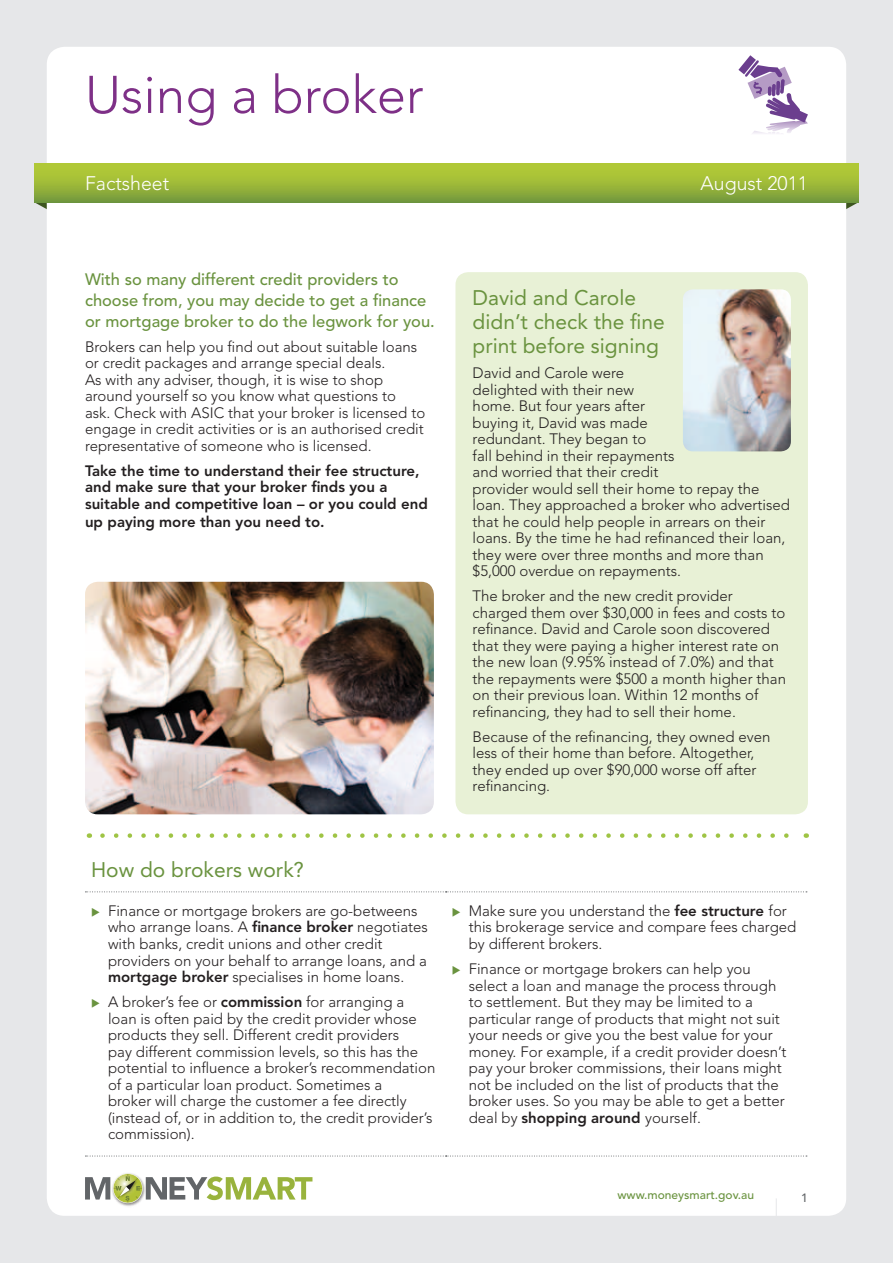
<style>
.page{position:relative;width:893px;height:1263px;background:#e6e7e9}
.page>*{position:absolute;margin:0;border:0;box-sizing:border-box;transform-origin:0 0}
.t1{font:300 52.5px "Avenir LT Std";color:#7e3087}
.t2{font:21px/24px "Avenir LT Std";color:#6a933f}
.t3{font:300 19.5px "Avenir LT Std";color:#fff}
.t4{font:500 16.5px/21px "Avenir LT Std";color:#6a933f}
.t5{font:300 15px/16.5px "Avenir LT Std";color:#231f20}
.t6{font:800 15px/16.5px "Avenir LT Std";color:#231f20}
.t7{font:500 12px "Avenir LT Std";color:#6a933f}
.t8{font:500 12px "Avenir LT Std";color:#626568}
.s1{font-weight:800}
</style>
<div class="page">
<svg style="left:34px;top:202px;width:824px;height:7px"></svg>
<div style="left:47px;top:47px;width:799px;height:1169px;background:#fff;border-radius:18px"></div>
<div style="left:34px;top:163px;width:824px;height:39px;background:linear-gradient(to bottom,#bcd135,#7b9e3d)"></div>
<hr style="left:776px;top:1198px;width:1px;height:35px;background:#e6e7e9">
<img style="left:119px;top:1203px;width:19px;height:3px">
<svg style="left:85px;top:1173px;width:227px;height:30px"></svg>
<img style="left:752px;top:123px;width:56px;height:11px">
<svg style="left:738px;top:55px;width:70px;height:68px"></svg>
<div style="left:455px;top:272px;width:353px;height:542px;background:#e8f1d6;border-radius:13px"></div>
<svg style="left:85px;top:891px;width:722px;height:1px"></svg>
<svg style="left:85px;top:1156px;width:722px;height:1px"></svg>
<img style="left:85px;top:582px;width:349px;height:232px">
<img style="left:683px;top:289px;width:108px;height:162px">
<svg style="left:102px;top:833px;width:687px;height:5px"></svg>
<h1 class="t1" style="left:85px;top:64px;width:340px">Using a broker</h1>
<h3 class="t3" style="left:85px;top:172px;width:86px">Factsheet</h3>
<h3 class="t3" style="left:700px;top:172px;width:109px">August 2011</h3>
<p class="t4" style="left:85px;top:269px;width:351px">With so many different credit providers to choose from, you may decide to get a finance or mortgage broker to do the legwork for you.</p>
<p class="t5" style="left:85px;top:338px;width:342px">Brokers can help you find out about suitable loans or credit packages and arrange special deals.<br>As with any adviser, though, it is wise to shop around yourself so you know what questions to<br>ask. Check with ASIC that your broker is licensed to engage in credit activities or is an authorised credit representative of someone who is licensed.</p>
<p class="t6" style="left:85px;top:462px;width:344px">Take the time to understand their fee structure, and make sure that your broker finds you a suitable and competitive loan – or you could end</p>
<p class="t6" style="left:85px;top:513px;width:241px">up paying more than you need to.</p>
<h2 class="t2" style="left:91px;top:858px;width:214px">How do brokers work?</h2>
<p class="t5" style="left:108px;top:903px;width:321px">Finance or mortgage brokers are go-betweens who arrange loans. A <span class="s1">finance broker</span> negotiates with banks, credit unions and other credit providers on your behalf to arrange loans, and a <span class="s1">mortgage broker</span> specialises in home loans.</p>
<p class="t5" style="left:108px;top:994px;width:329px">A broker’s fee or <span class="s1">commission</span> for arranging a loan is often paid by the credit provider whose products they sell. Different credit providers<br>pay different commission levels, so this has the potential to influence a broker’s recommendation of a particular loan product. Sometimes a<br>broker will charge the customer a fee directly (instead of, or in addition to, the credit provider’s commission).</p>
<h2 class="t2" style="left:473px;top:286px;width:194px">David and Carole didn’t check the fine print before signing</h2>
<p class="t5" style="left:473px;top:365px;width:319px">David and Carole were<br>delighted with their new<br>home. But four years after<br>buying it, David was made<br>redundant. They began to<br>fall behind in their repayments<br>and worried that their credit<br>provider would sell their home to repay the loan. They approached a broker who advertised that he could help people in arrears on their loans. By the time he had refinanced their loan, they were over three months and more than $5,000 overdue on repayments.</p>
<p class="t5" style="left:473px;top:588px;width:315px">The broker and the new credit provider charged them over $30,000 in fees and costs to refinance. David and Carole soon discovered that they were paying a higher interest rate on the new loan (9.95% instead of 7.0%) and that the repayments were $500 a month higher than on their previous loan. Within 12 months of refinancing, they had to sell their home.</p>
<p class="t5" style="left:473px;top:728px;width:299px">Because of the refinancing, they owned even less of their home than before. Altogether, they ended up over $90,000 worse off after refinancing.</p>
<p class="t5" style="left:469px;top:903px;width:329px">Make sure you understand the <span class="s1">fee structure</span> for this brokerage service and compare fees charged by different brokers.</p>
<p class="t5" style="left:469px;top:961px;width:319px">Finance or mortgage brokers can help you select a loan and manage the process through to settlement. But they may be limited to a particular range of products that might not suit your needs or give you the best value for your money. For example, if a credit provider doesn’t pay your broker commissions, their loans might not be included on the list of products that the broker uses. So you may be able to get a better deal by <span class="s1">shopping around</span> yourself.</p>
<p class="t7" style="left:617px;top:1188px;width:138px">www.moneysmart.gov.au</p>
<p class="t8" style="left:801px;top:1190px;width:8px">1</p>
</div>
